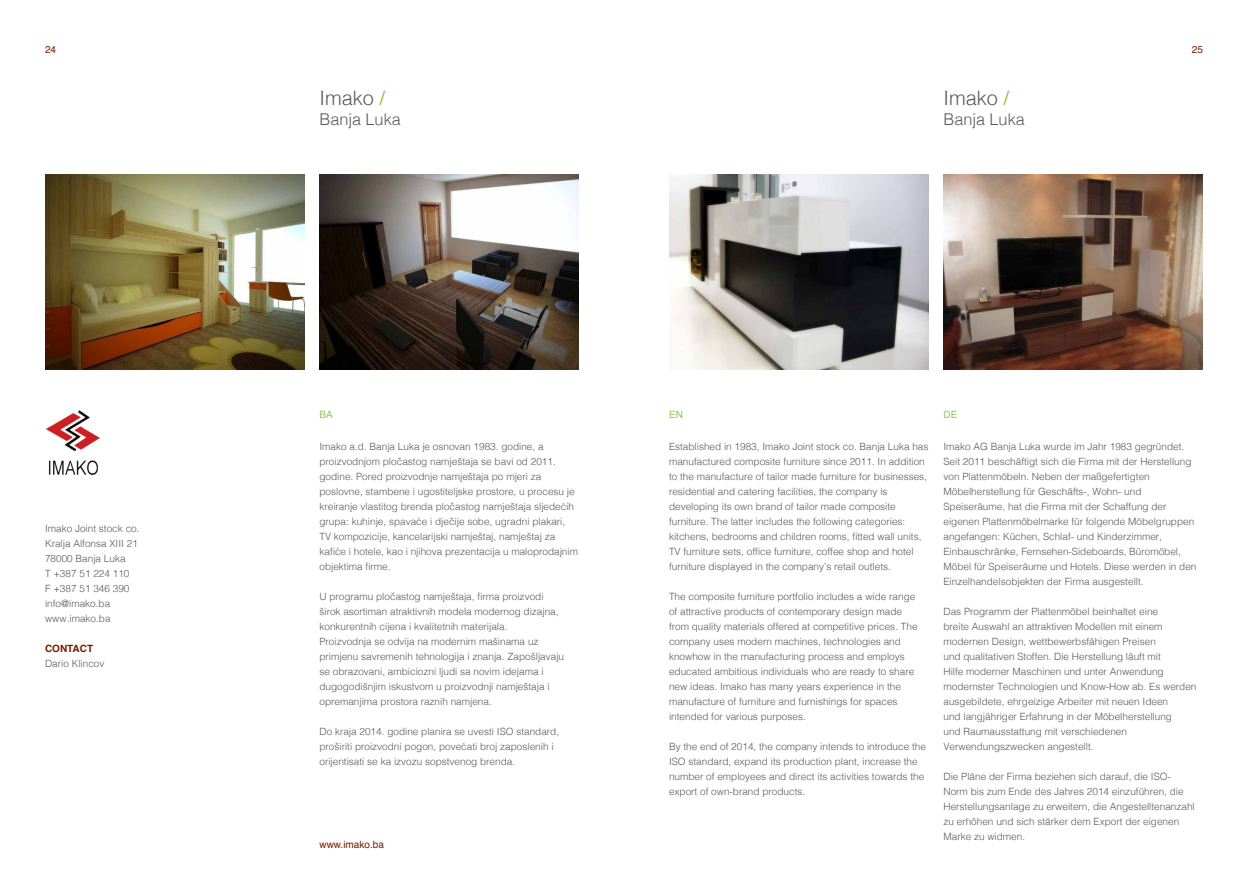
<style>
.page{position:relative;width:1248px;height:886px;background:#fff}
.page>*{position:absolute;margin:0;border:0;box-sizing:border-box;transform-origin:0 0}
.t1{font:300 20px "Helvetica";color:#58595b}
.t2{font:300 16.25px "Helvetica";color:#58595b}
.t3{font:300 10px/15px "Helvetica";color:#58595b}
.t4{font:10px "Helvetica";color:#7a1800}
.t5{font:700 10px "Helvetica";color:#7a1800}
.t6{font:10px "Helvetica";color:#8bc751}
.s1{font-weight:400;color:#8bc751}
</style>
<div class="page">
<img style="left:319px;top:175px;width:260px;height:194px">
<img style="left:943px;top:175px;width:259px;height:194px">
<img style="left:45px;top:175px;width:259px;height:194px">
<img style="left:669px;top:175px;width:259px;height:194px">
<img style="left:45px;top:411px;width:55px;height:65px">
<p class="t4" style="left:45px;top:41px;width:13px">24</p>
<p class="t4" style="left:1191px;top:41px;width:13px">25</p>
<h1 class="t1" style="left:319px;top:81px;width:67px">Imako <span class="s1">/</span></h1>
<h2 class="t2" style="left:319px;top:105px;width:83px">Banja Luka</h2>
<h1 class="t1" style="left:943px;top:81px;width:67px">Imako <span class="s1">/</span></h1>
<h2 class="t2" style="left:943px;top:105px;width:83px">Banja Luka</h2>
<p class="t3" style="left:45px;top:520px;width:96px">Imako Joint stock co.<br>Kralja Alfonsa XIII 21<br>78000 Banja Luka<br>T +387 51 224 110<br>F +387 51 346 390 info@imako.ba www.imako.ba</p>
<p class="t5" style="left:45px;top:641px;width:50px">CONTACT</p>
<p class="t3" style="left:45px;top:655px;width:61px">Dario Klincov</p>
<p class="t6" style="left:319px;top:407px;width:15px">BA</p>
<p class="t6" style="left:669px;top:407px;width:15px">EN</p>
<p class="t6" style="left:943px;top:407px;width:15px">DE</p>
<p class="t3" style="left:319px;top:438px;width:260px">Imako a.d. Banja Luka je osnovan 1983. godine, a proizvodnjom pločastog namještaja se bavi od 2011. godine. Pored proizvodnje namještaja po mjeri za poslovne, stambene i ugostiteljske prostore, u procesu je kreiranje vlastitog brenda pločastog namještaja sljedećih grupa: kuhinje, spavaće i dječije sobe, ugradni plakari, TV kompozicije, kancelarijski namještaj, namještaj za kafiće i hotele, kao i njihova prezentacija u maloprodajnim objektima firme.</p>
<p class="t3" style="left:319px;top:588px;width:246px">U programu pločastog namještaja, firma proizvodi širok asortiman atraktivnih modela modernog dizajna, konkurentnih cijena i kvalitetnih materijala.<br>Proizvodnja se odvija na modernim mašinama uz primjenu savremenih tehnologija i znanja. Zapošljavaju se obrazovani, ambiciozni ljudi sa novim idejama i dugogodišnjim iskustvom u proizvodnji namještaja i opremanjima prostora raznih namjena.</p>
<p class="t3" style="left:319px;top:723px;width:241px">Do kraja 2014. godine planira se uvesti ISO standard, proširiti proizvodni pogon, povećati broj zaposlenih i orijentisati se ka izvozu sopstvenog brenda.</p>
<p class="t4" style="left:319px;top:837px;width:66px">www.imako.ba</p>
<p class="t3" style="left:669px;top:438px;width:261px">Established in 1983, Imako Joint stock co. Banja Luka has manufactured composite furniture since 2011. In addition to the manufacture of tailor made furniture for businesses, residential and catering facilities, the company is developing its own brand of tailor made composite furniture. The latter includes the following categories: kitchens, bedrooms and children rooms, fitted wall units, TV furniture sets, office furniture, coffee shop and hotel furniture displayed in the company’s retail outlets.</p>
<p class="t3" style="left:669px;top:588px;width:250px">The composite furniture portfolio includes a wide range of attractive products of contemporary design made from quality materials offered at competitive prices. The company uses modern machines, technologies and knowhow in the manufacturing process and employs educated ambitious individuals who are ready to share new ideas. Imako has many years experience in the manufacture of furniture and furnishings for spaces intended for various purposes.</p>
<p class="t3" style="left:669px;top:738px;width:258px">By the end of 2014, the company intends to introduce the ISO standard, expand its production plant, increase the number of employees and direct its activities towards the export of own-brand products.</p>
<p class="t3" style="left:943px;top:438px;width:254px">Imako AG Banja Luka wurde im Jahr 1983 gegründet.<br>Seit 2011 beschäftigt sich die Firma mit der Herstellung von Plattenmöbeln. Neben der maßgefertigten Möbelherstellung für Geschäfts-, Wohn- und Speiseräume, hat die Firma mit der Schaffung der eigenen Plattenmöbelmarke für folgende Möbelgruppen angefangen: Küchen, Schlaf- und Kinderzimmer, Einbauschränke, Fernsehen-Sideboards, Büromöbel, Möbel für Speiseräume und Hotels. Diese werden in den Einzelhandelsobjekten der Firma ausgestellt.</p>
<p class="t3" style="left:943px;top:603px;width:254px">Das Programm der Plattenmöbel beinhaltet eine<br>breite Auswahl an attraktiven Modellen mit einem modernen Design, wettbewerbsfähigen Preisen<br>und qualitativen Stoffen. Die Herstellung läuft mit<br>Hilfe moderner Maschinen und unter Anwendung modernster Technologien und Know-How ab. Es werden ausgebildete, ehrgeizige Arbeiter mit neuen Ideen<br>und langjähriger Erfahrung in der Möbelherstellung<br>und Raumausstattung mit verschiedenen Verwendungszwecken angestellt.</p>
<p class="t3" style="left:943px;top:768px;width:253px">Die Pläne der Firma beziehen sich darauf, die ISO-Norm bis zum Ende des Jahres 2014 einzuführen, die Herstellungsanlage zu erweitern, die Angestelltenanzahl zu erhöhen und sich stärker dem Export der eigenen Marke zu widmen.</p>
</div>
